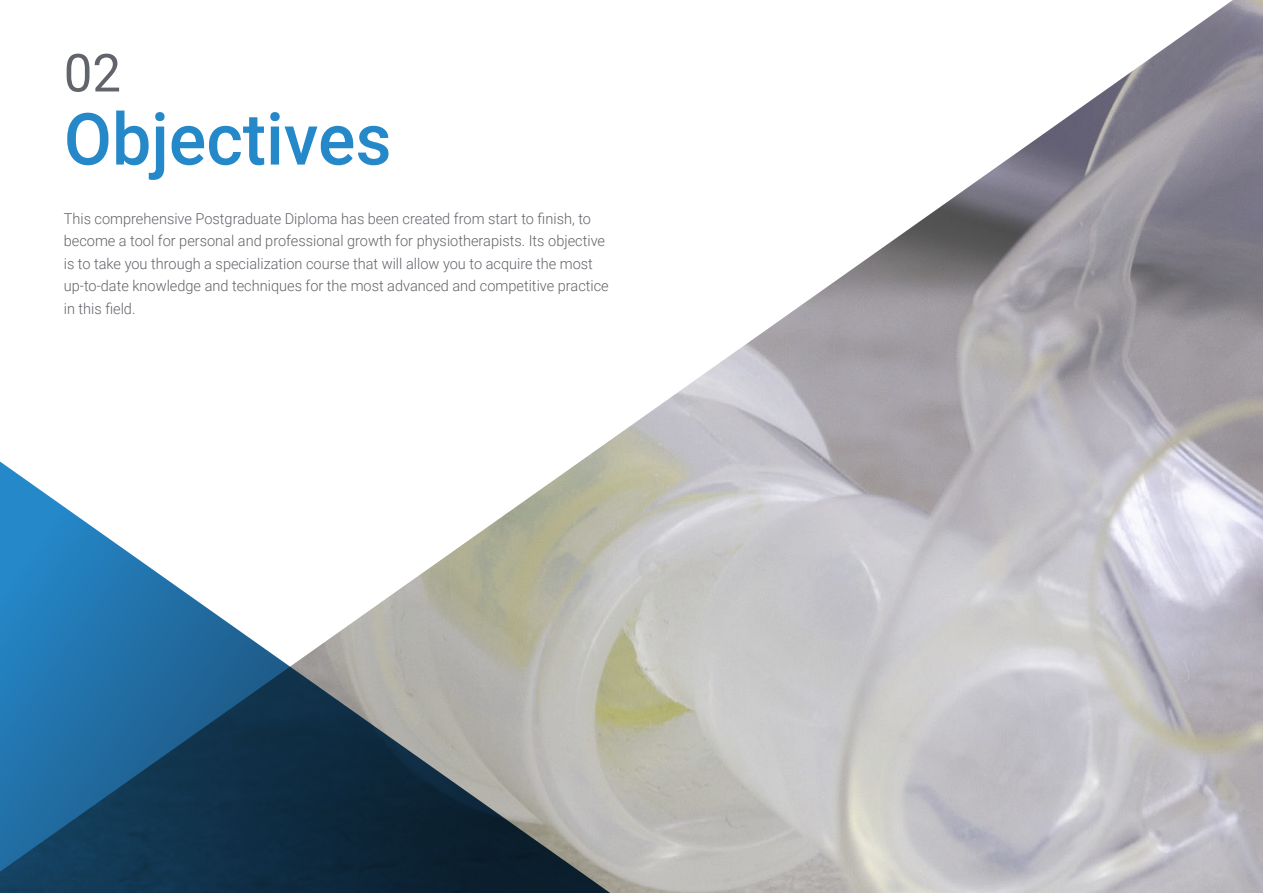
<style>
.page{position:relative;width:1263px;height:893px;background:#fff}
.page>*{position:absolute;margin:0;border:0;box-sizing:border-box;transform-origin:0 0}
.t1{font:500 72px "Roboto";color:#2488c9}
.t2{font:52.5px "Roboto";color:#61646a}
.t3{font:300 15px/22.5px "Roboto";color:#61646a}
</style>
<div class="page">
<img style="left:602px;top:0;width:661px;height:893px">
<svg style="left:0;top:446px;width:640px;height:447px"></svg>
<h2 class="t2" style="left:64px;top:36px;width:59px">02</h2>
<h1 class="t1" style="left:64px;top:89px;width:329px">Objectives</h1>
<p class="t3" style="left:64px;top:207px;width:546px">This comprehensive Postgraduate Diploma has been created from start to finish, to become a tool for personal and professional growth for physiotherapists. Its objective is to take you through a specialization course that will allow you to acquire the most up-to-date knowledge and techniques for the most advanced and competitive practice in this field.</p>
</div>
